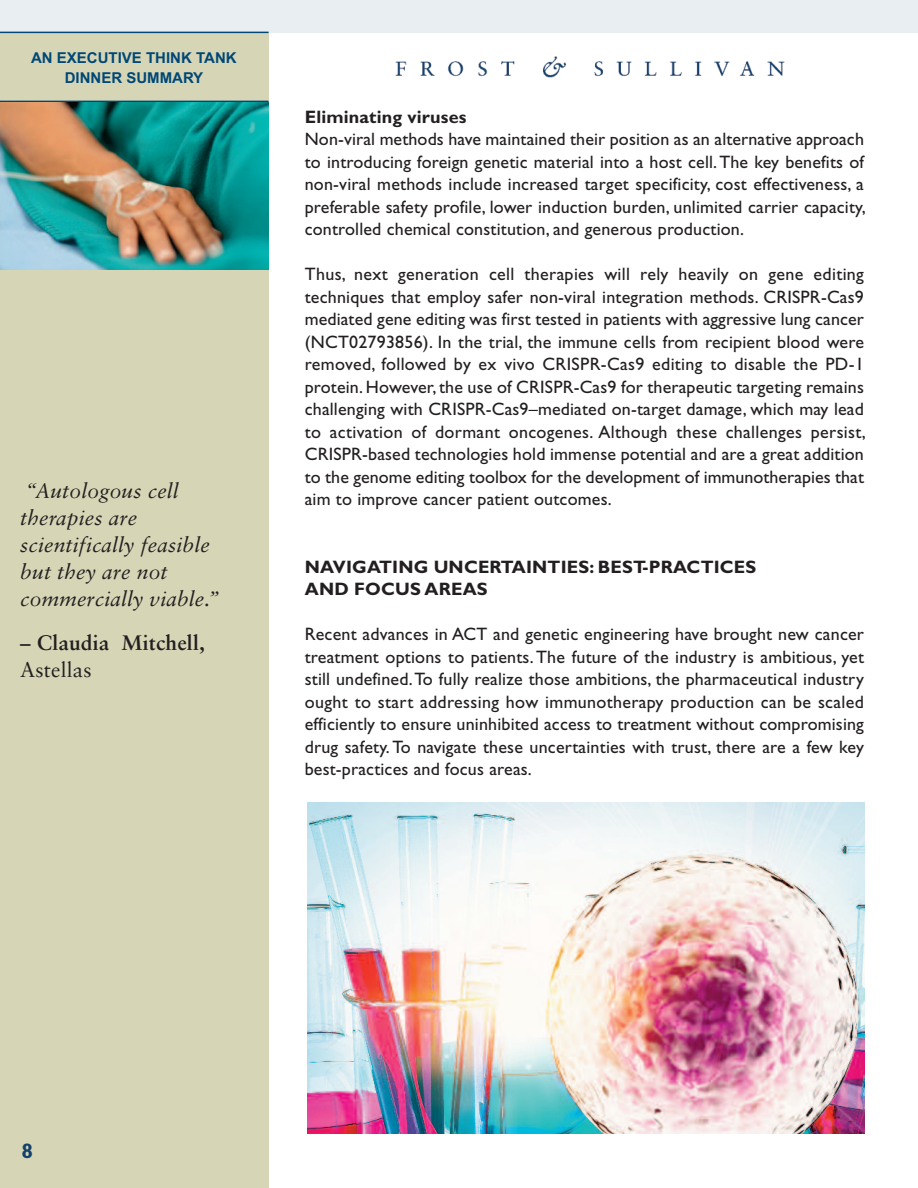
<style>
.page{position:relative;width:918px;height:1188px;background:#fff}
.page>*{position:absolute;margin:0;border:0;box-sizing:border-box;transform-origin:0 0}
.t1{font:21px/27px "Sabon Italic Os F";letter-spacing:.01em;color:#231f20}
.t2{font:700 21px "Sabon";letter-spacing:.01em;color:#231f20}
.t3{font:21px "Sabon";letter-spacing:.01em;color:#231f20}
.t4{font:700 21px "Gill Sans";color:#13416b}
.t5{font:18px/22.5px "Gill Sans";letter-spacing:.01em;color:#231f20;text-align:justify}
.t6{font:700 18px/22.5px "Gill Sans";letter-spacing:.01em;color:#231f20}
.t7{font:700 15px/19.5px "Arial MT Std";color:#004776;text-align:center}
</style>
<div class="page">
<div style="left:0;top:26px;width:269px;height:1162px;background:#d6d6b6"></div>
<div style="left:0;top:0;width:918px;height:32px;background:#e8eef1"></div>
<hr style="left:0;top:32px;width:269px;height:1px;background:#004776">
<hr style="left:0;top:101px;width:269px;height:1px;background:#004776">
<img style="left:0;top:102px;width:269px;height:168px">
<img style="left:395px;top:56px;width:390px;height:22px">
<img style="left:307px;top:803px;width:557px;height:331px">
<p class="t7" style="left:31px;top:50px;width:207px">AN EXECUTIVE THINK TANK<br>DINNER SUMMARY</p>
<p class="t1" style="left:20px;top:479px;width:201px">“Autologous cell therapies are scientifically feasible but they are not commercially viable.”</p>
<p class="t2" style="left:20px;top:634px;width:186px">– Claudia Mitchell,</p>
<p class="t3" style="left:20px;top:661px;width:73px">Astellas</p>
<p class="t6" style="left:305px;top:107px;width:163px">Eliminating viruses</p>
<p class="t5" style="left:305px;top:130px;width:563px">Non-viral methods have maintained their position as an alternative approach to introducing foreign genetic material into a host cell.The key benefits of non-viral methods include increased target specificity, cost effectiveness, a preferable safety profile, lower induction burden, unlimited carrier capacity, controlled chemical constitution, and generous production.</p>
<p class="t5" style="left:305px;top:265px;width:563px">Thus, next generation cell therapies will rely heavily on gene editing techniques that employ safer non-viral integration methods. CRISPR-Cas9 mediated gene editing was first tested in patients with aggressive lung cancer (NCT02793856). In the trial, the immune cells from recipient blood were removed, followed by ex vivo CRISPR-Cas9 editing to disable the PD-1 protein. However,the use of CRISPR-Cas9 for therapeutic targeting remains challenging with CRISPR-Cas9–mediated on-target damage, which may lead to activation of dormant oncogenes. Although these challenges persist, CRISPR-based technologies hold immense potential and are a great addition to the genome editing toolbox for the development of immunotherapies that aim to improve cancer patient outcomes.</p>
<p class="t6" style="left:305px;top:557px;width:453px">NAVIGATING UNCERTAINTIES: BEST-PRACTICES<br>AND FOCUS AREAS</p>
<p class="t5" style="left:305px;top:625px;width:561px">Recent advances in ACT and genetic engineering have brought new cancer treatment options to patients.The future of the industry is ambitious, yet still undefined.To fully realize those ambitions, the pharmaceutical industry ought to start addressing how immunotherapy production can be scaled efficiently to ensure uninhibited access to treatment without compromising drug safety.To navigate these uncertainties with trust, there are a few key best-practices and focus areas.</p>
<p class="t4" style="left:21px;top:1143px;width:13px">8</p>
</div>
